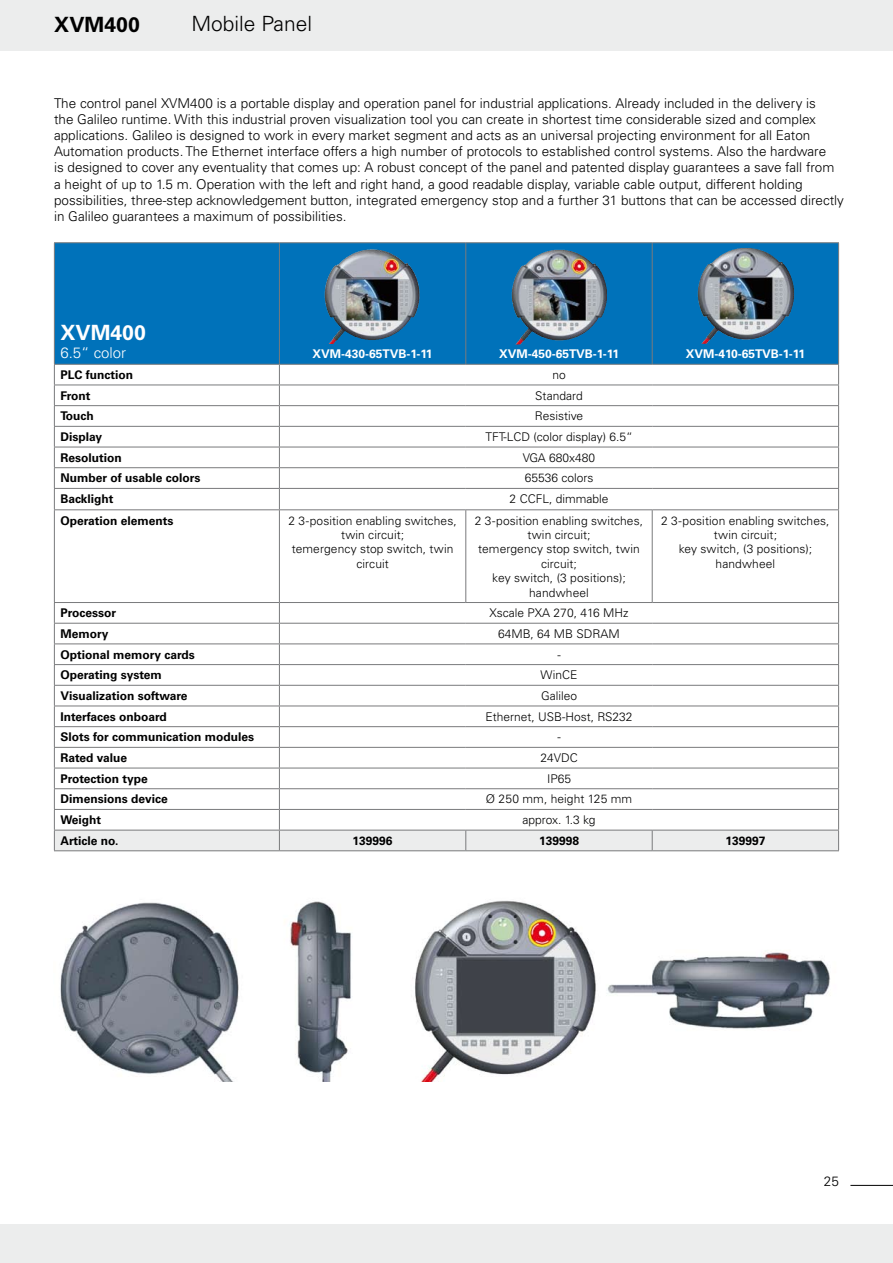
<style>
.page{position:relative;width:893px;height:1263px;background:#fff}
.page>*{position:absolute;margin:0;border:0;box-sizing:border-box;transform-origin:0 0}
.t1{font:300 21px "Univers LT Std";color:#000}
.t2{font:700 21px "Univers LT Std";color:#000}
.t3{font:700 21px "Univers LT Std";color:#fff}
.t4{font:300 15px "Univers LT Std";color:#fff}
.t5{font:300 13.5px/16.2px "Univers LT Std";color:#000}
.t6{font:300 12px/14.4px "Univers LT Std";letter-spacing:.005em;color:#000;text-align:center}
.t7{font:700 12px "Univers LT Std";color:#000}
.t8{font:700 12px "Univers LT Std";color:#fff}
</style>
<div class="page">
<div style="left:0;top:1225px;width:893px;height:38px;background:#eceded"></div>
<div style="left:0;top:0;width:893px;height:50px;background:#eceded"></div>
<hr style="left:850px;top:1185px;width:43px;height:1px;background:#000">
<div style="left:55px;top:243px;width:783px;height:121px;background:#0072ba"></div>
<hr style="left:54px;top:242px;width:225px;height:1px;background:#797a7c">
<hr style="left:54px;top:243px;width:1px;height:121px;background:#797a7c">
<hr style="left:279px;top:242px;width:187px;height:1px;background:#797a7c">
<hr style="left:279px;top:243px;width:1px;height:121px;background:#797a7c">
<hr style="left:466px;top:242px;width:186px;height:1px;background:#797a7c">
<hr style="left:465px;top:243px;width:1px;height:121px;background:#797a7c">
<hr style="left:652px;top:242px;width:187px;height:1px;background:#797a7c">
<hr style="left:652px;top:243px;width:1px;height:121px;background:#797a7c">
<hr style="left:838px;top:243px;width:1px;height:121px;background:#797a7c">
<hr style="left:54px;top:364px;width:225px;height:1px;background:#797a7c">
<hr style="left:279px;top:364px;width:187px;height:1px;background:#797a7c">
<hr style="left:466px;top:364px;width:186px;height:1px;background:#797a7c">
<hr style="left:652px;top:364px;width:187px;height:1px;background:#797a7c">
<hr style="left:54px;top:385px;width:225px;height:1px;background:#797a7c">
<hr style="left:279px;top:385px;width:187px;height:1px;background:#797a7c">
<hr style="left:466px;top:385px;width:186px;height:1px;background:#797a7c">
<hr style="left:652px;top:385px;width:187px;height:1px;background:#797a7c">
<hr style="left:54px;top:405px;width:225px;height:1px;background:#797a7c">
<hr style="left:279px;top:405px;width:187px;height:1px;background:#797a7c">
<hr style="left:466px;top:405px;width:186px;height:1px;background:#797a7c">
<hr style="left:652px;top:405px;width:187px;height:1px;background:#797a7c">
<hr style="left:54px;top:426px;width:225px;height:1px;background:#797a7c">
<hr style="left:279px;top:426px;width:187px;height:1px;background:#797a7c">
<hr style="left:466px;top:426px;width:186px;height:1px;background:#797a7c">
<hr style="left:652px;top:426px;width:187px;height:1px;background:#797a7c">
<hr style="left:54px;top:447px;width:225px;height:1px;background:#797a7c">
<hr style="left:279px;top:447px;width:187px;height:1px;background:#797a7c">
<hr style="left:466px;top:447px;width:186px;height:1px;background:#797a7c">
<hr style="left:652px;top:447px;width:187px;height:1px;background:#797a7c">
<hr style="left:54px;top:467px;width:225px;height:1px;background:#797a7c">
<hr style="left:279px;top:467px;width:187px;height:1px;background:#797a7c">
<hr style="left:466px;top:467px;width:186px;height:1px;background:#797a7c">
<hr style="left:652px;top:467px;width:187px;height:1px;background:#797a7c">
<hr style="left:54px;top:488px;width:225px;height:1px;background:#797a7c">
<svg style="left:54px;top:365px;width:1px;height:144px"></svg>
<hr style="left:279px;top:488px;width:187px;height:1px;background:#797a7c">
<svg style="left:279px;top:365px;width:1px;height:144px"></svg>
<hr style="left:466px;top:488px;width:186px;height:1px;background:#797a7c">
<hr style="left:652px;top:488px;width:187px;height:1px;background:#797a7c">
<svg style="left:838px;top:365px;width:1px;height:144px"></svg>
<hr style="left:54px;top:509px;width:225px;height:1px;background:#797a7c">
<hr style="left:54px;top:510px;width:1px;height:92px;background:#797a7c">
<hr style="left:279px;top:509px;width:187px;height:1px;background:#797a7c">
<hr style="left:279px;top:510px;width:1px;height:92px;background:#797a7c">
<hr style="left:466px;top:509px;width:186px;height:1px;background:#797a7c">
<hr style="left:465px;top:510px;width:1px;height:92px;background:#797a7c">
<hr style="left:652px;top:509px;width:187px;height:1px;background:#797a7c">
<hr style="left:652px;top:510px;width:1px;height:92px;background:#797a7c">
<hr style="left:838px;top:510px;width:1px;height:92px;background:#797a7c">
<hr style="left:54px;top:602px;width:225px;height:1px;background:#797a7c">
<hr style="left:279px;top:602px;width:187px;height:1px;background:#797a7c">
<hr style="left:466px;top:602px;width:186px;height:1px;background:#797a7c">
<hr style="left:652px;top:602px;width:187px;height:1px;background:#797a7c">
<svg style="left:54px;top:603px;width:785px;height:247px"></svg>
<hr style="left:54px;top:850px;width:225px;height:1px;background:#797a7c">
<hr style="left:279px;top:850px;width:187px;height:1px;background:#797a7c">
<hr style="left:466px;top:850px;width:186px;height:1px;background:#797a7c">
<hr style="left:652px;top:850px;width:187px;height:1px;background:#797a7c">
<img style="left:60px;top:900px;width:770px;height:181px">
<img style="left:324px;top:249px;width:75px;height:95px">
<img style="left:512px;top:250px;width:81px;height:94px">
<img style="left:698px;top:248px;width:82px;height:96px">
<h1 class="t2" style="left:54px;top:12px;width:87px">XVM400</h1>
<h1 class="t1" style="left:191px;top:11px;width:122px">Mobile Panel</h1>
<p class="t5" style="left:54px;top:95px;width:791px">The control panel XVM400 is a portable display and operation panel for industrial applications. Already included in the delivery is<br>the Galileo runtime. With this industrial proven visualization tool you can create in shortest time considerable sized and complex applications. Galileo is designed to work in every market segment and acts as an universal projecting environment for all Eaton Automation products. The Ethernet interface offers a high number of protocols to established control systems. Also the hardware<br>is designed to cover any eventuality that comes up: A robust concept of the panel and patented display guarantees a save fall from a height of up to 1.5 m. Operation with the left and right hand, a good readable display, variable cable output, different holding possibilities, three-step acknowledgement button, integrated emergency stop and a further 31 buttons that can be accessed directly in Galileo guarantees a maximum of possibilities.</p>
<h1 class="t3" style="left:60px;top:321px;width:87px">XVM400</h1>
<p class="t4" style="left:60px;top:344px;width:67px">6.5“ color</p>
<p class="t8" style="left:313px;top:347px;width:121px">XVM-430-65TVB-1-11</p>
<p class="t8" style="left:499px;top:347px;width:121px">XVM-450-65TVB-1-11</p>
<p class="t8" style="left:686px;top:347px;width:121px">XVM-410-65TVB-1-11</p>
<p class="t7" style="left:60px;top:368px;width:74px">PLC function</p>
<p class="t6" style="left:552px;top:367px;width:15px">no</p>
<p class="t7" style="left:60px;top:388px;width:32px">Front</p>
<p class="t6" style="left:535px;top:388px;width:49px">Standard</p>
<p class="t7" style="left:60px;top:409px;width:35px">Touch</p>
<p class="t6" style="left:535px;top:409px;width:50px">Resistive</p>
<p class="t7" style="left:60px;top:430px;width:43px">Display</p>
<p class="t6" style="left:485px;top:430px;width:149px">TFT-LCD (color display) 6.5“</p>
<p class="t7" style="left:60px;top:450px;width:63px">Resolution</p>
<p class="t6" style="left:523px;top:450px;width:74px">VGA 680x480</p>
<p class="t7" style="left:60px;top:471px;width:142px">Number of usable colors</p>
<p class="t6" style="left:525px;top:471px;width:70px">65536 colors</p>
<p class="t7" style="left:60px;top:492px;width:55px">Backlight</p>
<p class="t6" style="left:510px;top:492px;width:100px">2 CCFL, dimmable</p>
<p class="t7" style="left:60px;top:513px;width:115px">Operation elements</p>
<p class="t6" style="left:288px;top:513px;width:170px">2 3-position enabling switches, twin circuit;<br>temergency stop switch, twin circuit</p>
<p class="t6" style="left:475px;top:513px;width:170px">2 3-position enabling switches, twin circuit;<br>temergency stop switch, twin circuit;<br>key switch, (3 positions); handwheel</p>
<p class="t6" style="left:661px;top:513px;width:170px">2 3-position enabling switches, twin circuit;<br>key switch, (3 positions); handwheel</p>
<p class="t7" style="left:60px;top:606px;width:57px">Processor</p>
<p class="t6" style="left:490px;top:606px;width:140px">Xscale PXA 270, 416 MHz</p>
<p class="t7" style="left:60px;top:627px;width:49px">Memory</p>
<p class="t6" style="left:498px;top:626px;width:123px">64MB, 64 MB SDRAM</p>
<p class="t7" style="left:60px;top:647px;width:136px">Optional memory cards</p>
<p class="t6" style="left:557px;top:647px;width:5px">-</p>
<p class="t7" style="left:60px;top:668px;width:103px">Operating system</p>
<p class="t6" style="left:541px;top:668px;width:38px">WinCE</p>
<p class="t7" style="left:60px;top:689px;width:129px">Visualization software</p>
<p class="t6" style="left:541px;top:688px;width:37px">Galileo</p>
<p class="t7" style="left:60px;top:709px;width:108px">Interfaces onboard</p>
<p class="t6" style="left:485px;top:709px;width:149px">Ethernet, USB-Host, RS232</p>
<p class="t7" style="left:60px;top:730px;width:195px">Slots for communication modules</p>
<p class="t6" style="left:557px;top:730px;width:5px">-</p>
<p class="t7" style="left:60px;top:751px;width:68px">Rated value</p>
<p class="t6" style="left:540px;top:751px;width:39px">24VDC</p>
<p class="t7" style="left:60px;top:771px;width:89px">Protection type</p>
<p class="t6" style="left:547px;top:771px;width:26px">IP65</p>
<p class="t7" style="left:60px;top:792px;width:109px">Dimensions device</p>
<p class="t6" style="left:486px;top:792px;width:148px">Ø 250 mm, height 125 mm</p>
<p class="t7" style="left:60px;top:813px;width:42px">Weight</p>
<p class="t6" style="left:522px;top:813px;width:75px">approx. 1.3 kg</p>
<p class="t7" style="left:60px;top:833px;width:60px">Article no.</p>
<p class="t7" style="left:353px;top:833px;width:42px">139996</p>
<p class="t7" style="left:539px;top:833px;width:42px">139998</p>
<p class="t7" style="left:725px;top:833px;width:42px">139997</p>
<p class="t5" style="left:824px;top:1173px;width:17px">25</p>
</div>
